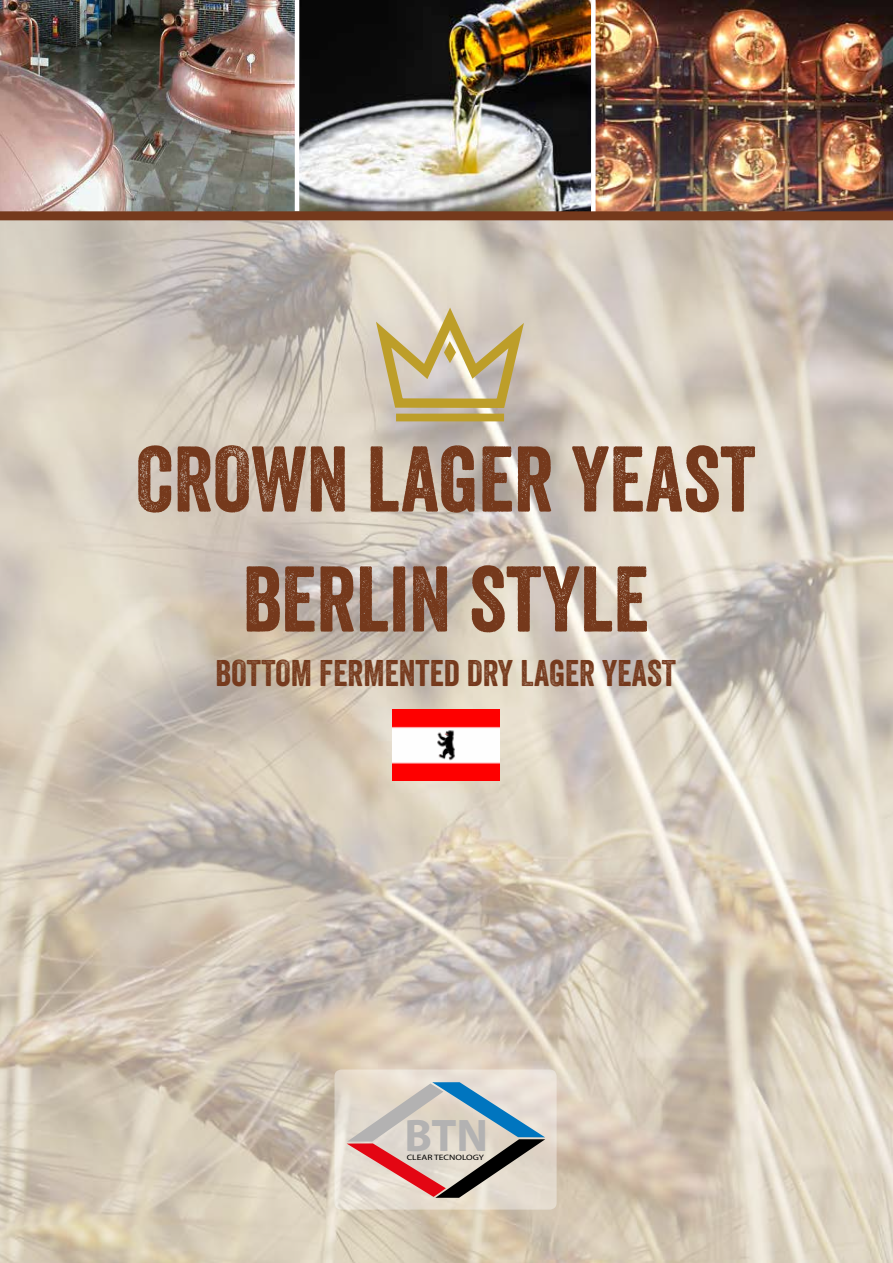
<style>
.page{position:relative;width:893px;height:1263px;background:#fff}
.page>*{position:absolute;margin:0;border:0;box-sizing:border-box;transform-origin:0 0}
.t1{font:90px/120px "Veneer";color:#75391c;text-align:center}
.t2{font:700 45.9px "Myriad Pro";color:#b3b2b2}
.t3{font:36px "Veneer";color:#75391c}
.t4{font:7.8px "Myriad Pro";color:#000;scale:1.22 1}
</style>
<div class="page">
<img style="left:0;top:220px;width:893px;height:1043px">
<img style="left:299px;top:0;width:594px;height:211px">
<svg style="left:334px;top:1069px;width:223px;height:140px;background:#e6ded2"></svg>
<svg style="left:347px;top:1082px;width:198px;height:116px;background:#c2b7b3"></svg>
<div style="left:591px;top:0;width:5px;height:216px;background:#fff"></div>
<img style="left:0;top:0;width:295px;height:211px">
<div style="left:0;top:211px;width:893px;height:9px;background:#75391c"></div>
<div style="left:396px;top:414px;width:108px;height:7px;background:#bd9e29"></div>
<svg style="left:376px;top:308px;width:148px;height:105px;background:#ccbd96"></svg>
<img style="left:393px;top:709px;width:107px;height:72px">
<h1 class="t1" style="left:136px;top:419px;width:621px">CROWN LAGER YEAST<br>BERLIN STYLE</h1>
<p class="t3" style="left:216px;top:651px;width:462px">BOTTOM FERMENTED DRY LAGER YEAST</p>
<p class="t2" style="left:404px;top:1105px;width:85px">BTN</p>
<p class="t4" style="left:407px;top:1152px;width:65px">CLEAR TECNOLOGY</p>
</div>
